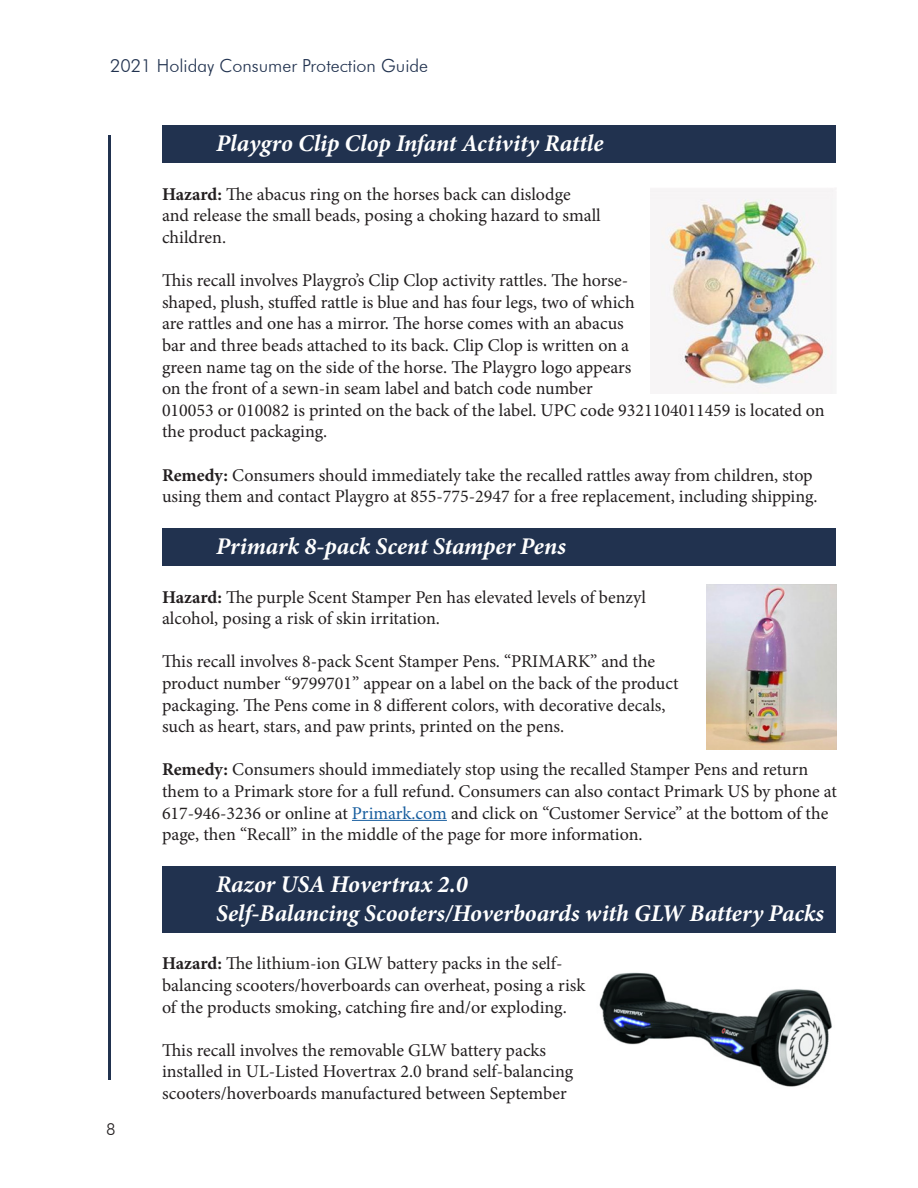
<style>
.page{position:relative;width:918px;height:1188px;background:#fff}
.page>*{position:absolute;margin:0;border:0;box-sizing:border-box;transform-origin:0 0}
.Recalled_Items{font:italic 700 24px/28.8px "Minion Pro";color:#fff}
.t1{font:18px/21.6px "Minion Pro";color:#231f20}
.t2{font:300 18px "Futura BT";color:#21324f}
.t3{font:300 16.5px "Futura BT";color:#231f20}
.s1{font-weight:700}
.s2{color:#175d9e}
</style>
<div class="page">
<hr style="left:108px;top:135px;width:3px;height:945px;background:#21324f">
<div style="left:163px;top:126px;width:673px;height:37px;background:#21324f"></div>
<div style="left:163px;top:528px;width:673px;height:38px;background:#21324f"></div>
<hr style="left:352px;top:820px;width:95px;height:1px;background:#175d9e">
<div style="left:163px;top:866px;width:673px;height:67px;background:#21324f"></div>
<img style="left:650px;top:188px;width:186px;height:205px">
<img style="left:706px;top:584px;width:131px;height:165px">
<img style="left:599px;top:972px;width:233px;height:115px">
<p class="t2" style="left:110px;top:55px;width:320px">2021 Holiday Consumer Protection Guide</p>
<p class="t3" style="left:106px;top:1119px;width:11px">8</p>
<p class="Recalled_Items" style="left:216px;top:129px;width:389px">Playgro Clip Clop Infant Activity Rattle</p>
<p class="t1" style="left:162px;top:183px;width:440px"><span class="s1">Hazard:</span> The abacus ring on the horses back can dislodge and release the small beads, posing a choking hazard to small children.</p>
<p class="t1" style="left:162px;top:270px;width:664px">This recall involves Playgro’s Clip Clop activity rattles. The horse-<br>shaped, plush, stuffed rattle is blue and has four legs, two of which<br>are rattles and one has a mirror. The horse comes with an abacus<br>bar and three beads attached to its back. Clip Clop is written on a<br>green name tag on the side of the horse. The Playgro logo appears<br>on the front of a sewn-in seam label and batch code number<br>010053 or 010082 is printed on the back of the label. UPC code 9321104011459 is located on the product packaging.</p>
<p class="t1" style="left:162px;top:464px;width:657px"><span class="s1">Remedy:</span> Consumers should immediately take the recalled rattles away from children, stop using them and contact Playgro at 855-775-2947 for a free replacement, including shipping.</p>
<p class="Recalled_Items" style="left:216px;top:532px;width:352px">Primark 8-pack Scent Stamper Pens</p>
<p class="t1" style="left:162px;top:586px;width:486px"><span class="s1">Hazard:</span> The purple Scent Stamper Pen has elevated levels of benzyl alcohol, posing a risk of skin irritation.</p>
<p class="t1" style="left:162px;top:651px;width:518px">This recall involves 8-pack Scent Stamper Pens. “PRIMARK” and the product number “9799701” appear on a label on the back of the product packaging. The Pens come in 8 different colors, with decorative decals, such as heart, stars, and paw prints, printed on the pens.</p>
<p class="t1" style="left:162px;top:759px;width:676px"><span class="s1">Remedy:</span> Consumers should immediately stop using the recalled Stamper Pens and return them to a Primark store for a full refund. Consumers can also contact Primark US by phone at 617-946-3236 or online at <span class="s2">Primark.com</span> and click on “Customer Service” at the bottom of the page, then “Recall” in the middle of the page for more information.</p>
<p class="Recalled_Items" style="left:216px;top:870px;width:610px">Razor USA Hovertrax 2.0<br>Self-Balancing Scooters/Hoverboards with GLW Battery Packs</p>
<p class="t1" style="left:162px;top:953px;width:425px"><span class="s1">Hazard:</span> The lithium-ion GLW battery packs in the self&shy;balancing scooters/hoverboards can overheat, posing a risk of the products smoking, catching fire and/or exploding.</p>
<p class="t1" style="left:162px;top:1039px;width:413px">This recall involves the removable GLW battery packs installed in UL-Listed Hovertrax 2.0 brand self-balancing scooters/hoverboards manufactured between September</p>
</div>
